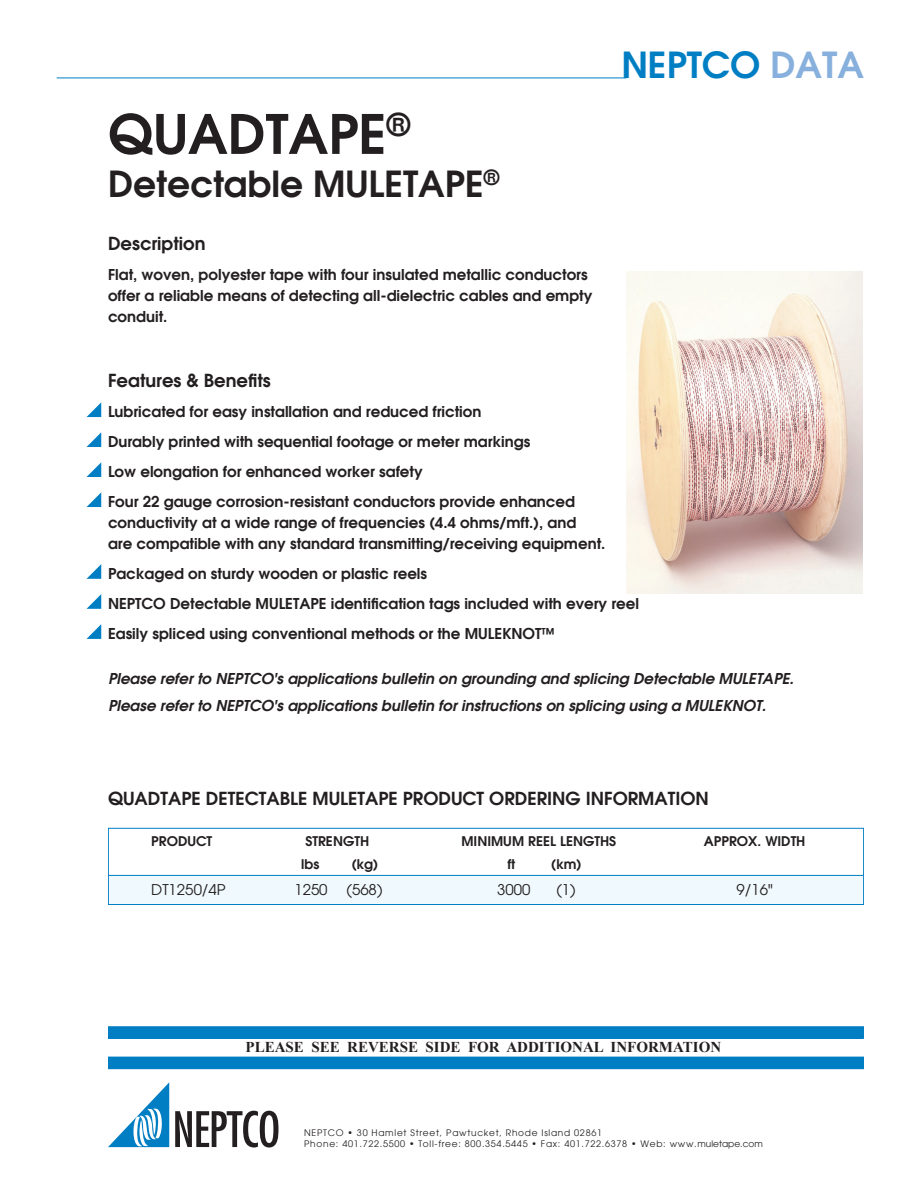
<style>
.page{position:relative;width:918px;height:1188px;background:#fff}
.page>*{position:absolute;margin:0;border:0;box-sizing:border-box;transform-origin:0 0}
.t1{font:600 54px "Avant Garde";color:#231f20}
.t2{font:600 36px "Avant Garde";color:#231f20}
.t3{font:600 36px "Avant Garde";color:#007ec3}
.t4{font:600 18px "Avant Garde";color:#231f20}
.t5{font:600 15px/30px "Avant Garde";color:#231f20}
.t6{font:italic 600 15px/27px "Avant Garde";color:#231f20}
.t7{font:700 15px "Times New Roman";color:#231f20}
.t8{font:14.7px "Avant Garde";color:#231f20}
.t9{font:600 13.35px "Avant Garde";color:#231f20}
.t10{font:9px/10.8px "Avant Garde";letter-spacing:.08em;color:#231f20}
.s1{color:#87b0dd}
</style>
<div class="page">
<hr style="left:57px;top:78px;width:569px;height:1px;background:#007ec3">
<svg style="left:175px;top:1111px;width:103px;height:37px"></svg>
<svg style="left:108px;top:1082px;width:61px;height:65px"></svg>
<svg style="left:87px;top:402px;width:14px;height:15px"></svg>
<svg style="left:87px;top:432px;width:14px;height:15px"></svg>
<svg style="left:87px;top:462px;width:14px;height:15px"></svg>
<svg style="left:87px;top:492px;width:14px;height:15px"></svg>
<svg style="left:87px;top:594px;width:14px;height:15px"></svg>
<svg style="left:87px;top:564px;width:14px;height:15px"></svg>
<div style="left:108px;top:875px;width:38px;height:30px;background:#f0f9fd"></div>
<div style="left:146px;top:875px;width:96px;height:30px;background:#f0f9fd"></div>
<div style="left:242px;top:875px;width:41px;height:30px;background:#f0f9fd"></div>
<div style="left:283px;top:875px;width:54px;height:30px;background:#f0f9fd"></div>
<div style="left:337px;top:875px;width:54px;height:30px;background:#f0f9fd"></div>
<div style="left:391px;top:875px;width:40px;height:30px;background:#f0f9fd"></div>
<div style="left:431px;top:875px;width:53px;height:30px;background:#f0f9fd"></div>
<div style="left:484px;top:875px;width:54px;height:30px;background:#f0f9fd"></div>
<div style="left:538px;top:875px;width:54px;height:30px;background:#f0f9fd"></div>
<div style="left:592px;top:875px;width:53px;height:30px;background:#f0f9fd"></div>
<div style="left:645px;top:875px;width:219px;height:30px;background:#f0f9fd"></div>
<hr style="left:108px;top:828px;width:756px;height:1px;background:#007ec3">
<hr style="left:108px;top:875px;width:756px;height:1px;background:#007ec3">
<hr style="left:108px;top:904px;width:756px;height:1px;background:#007ec3">
<hr style="left:108px;top:828px;width:1px;height:77px;background:#007ec3">
<hr style="left:863px;top:828px;width:1px;height:77px;background:#007ec3">
<div style="left:109px;top:1027px;width:754px;height:11px;background:#007ec3"></div>
<div style="left:108px;top:1026px;width:756px;height:13px;border:2px solid #007ec3"></div>
<div style="left:109px;top:1057px;width:754px;height:11px;background:#007ec3"></div>
<div style="left:108px;top:1057px;width:756px;height:12px;border:2px solid #007ec3"></div>
<img style="left:626px;top:271px;width:237px;height:323px">
<svg style="left:87px;top:624px;width:14px;height:15px"></svg>
<h1 class="t1" style="left:108px;top:98px;width:303px">QUADTAPE<sup>®</sup></h1>
<h2 class="t2" style="left:108px;top:160px;width:393px">Detectable MULETAPE<sup>®</sup></h2>
<p class="t4" style="left:108px;top:231px;width:99px">Description</p>
<p class="t5" style="left:108px;top:263px;width:486px;line-height:21px">Flat, woven, polyester tape with four insulated metallic conductors offer a reliable means of detecting all-dielectric cables and empty conduit.</p>
<h2 class="t3" style="left:621px;top:41px;width:244px">NEPTCO <span class="s1">DATA</span></h2>
<p class="t4" style="left:108px;top:368px;width:164px">Features &amp; Benefits</p>
<p class="t5" style="left:108px;top:396px;width:469px">Lubricated for easy installation and reduced friction<br>Durably printed with sequential footage or meter markings<br>Low elongation for enhanced worker safety<br>Four 22 gauge corrosion-resistant conductors provide enhanced</p>
<p class="t5" style="left:108px;top:512px;width:499px;line-height:21px">conductivity at a wide range of frequencies (4.4 ohms/mft.), and<br>are compatible with any standard transmitting/receiving equipment.</p>
<p class="t5" style="left:108px;top:558px;width:532px">Packaged on sturdy wooden or plastic reels<br>NEPTCO Detectable MULETAPE identification tags included with every reel<br>Easily spliced using conventional methods or the MULEKNOT™</p>
<p class="t6" style="left:108px;top:665px;width:687px">Please refer to NEPTCO's applications bulletin on grounding and splicing Detectable MULETAPE.<br>Please refer to NEPTCO's applications bulletin for instructions on splicing using a MULEKNOT.</p>
<p class="t4" style="left:108px;top:786px;width:602px">QUADTAPE DETECTABLE MULETAPE PRODUCT ORDERING INFORMATION</p>
<p class="t9" style="left:151px;top:832px;width:63px">PRODUCT</p>
<p class="t9" style="left:305px;top:832px;width:65px">STRENGTH</p>
<p class="t9" style="left:462px;top:832px;width:156px">MINIMUM REEL LENGTHS</p>
<p class="t9" style="left:704px;top:832px;width:103px">APPROX. WIDTH</p>
<p class="t9" style="left:301px;top:855px;width:20px">lbs</p>
<p class="t9" style="left:351px;top:855px;width:28px">(kg)</p>
<p class="t9" style="left:507px;top:855px;width:9px">ft</p>
<p class="t9" style="left:551px;top:855px;width:32px">(km)</p>
<p class="t8" style="left:151px;top:881px;width:76px">DT1250/4P</p>
<p class="t8" style="left:294px;top:881px;width:35px">1250</p>
<p class="t8" style="left:346px;top:881px;width:38px">(568)</p>
<p class="t8" style="left:497px;top:881px;width:35px">3000</p>
<p class="t8" style="left:556px;top:881px;width:21px">(1)</p>
<p class="t8" style="left:737px;top:881px;width:38px">9/16"</p>
<p class="t7" style="left:246px;top:1036px;width:477px">PLEASE SEE REVERSE SIDE FOR ADDITIONAL INFORMATION</p>
<p class="t10" style="left:304px;top:1127px;width:460px">NEPTCO • 30 Hamlet Street, Pawtucket, Rhode Island 02861<br>Phone: 401.722.5500 • Toll-free: 800.354.5445 • Fax: 401.722.6378 • Web: www.muletape.com</p>
</div>
